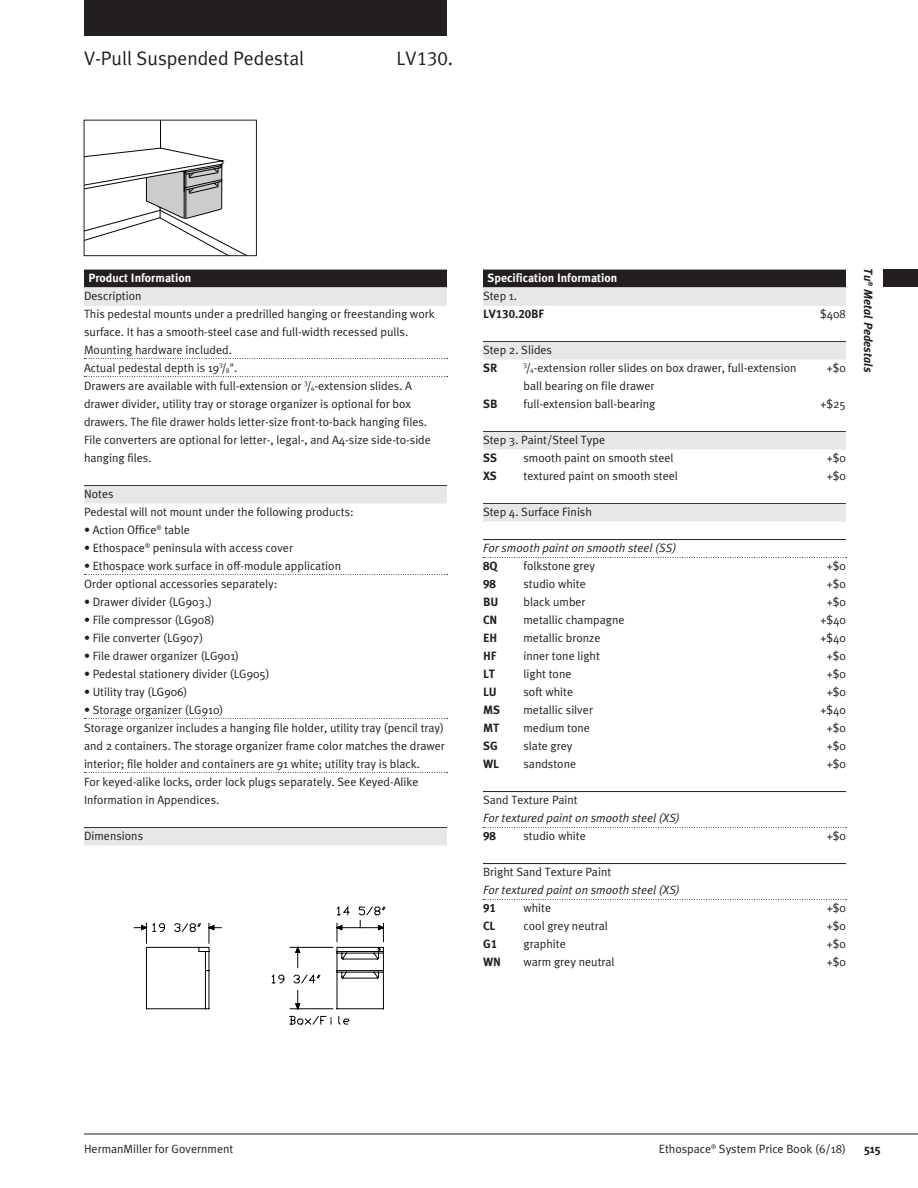
<style>
.page{position:relative;width:918px;height:1188px;background:#fff}
.page>*{position:absolute;margin:0;border:0;box-sizing:border-box;transform-origin:0 0}
.t1{font:19.5px "Meta HM";color:#231f20}
.t2{font:19.5px "Meta Caps HM";color:#231f20}
.t3{font:12px/18px "Meta HM";color:#231f20}
.t4{font:italic 12px "Meta HM";color:#231f20}
.t5{font:700 12px "Meta Caps HM";color:#231f20}
.t6{font:700 12px "Meta HM";color:#fff}
.t7{font:italic 700 12px "Meta HM";color:#231f20}
.t8{font:700 12px "Meta HM";color:#231f20}
.s1{font-family:"Meta Caps HM"}
.s2{font-family:"Meta Caps HM";font-size:7.05px}
.s3{font-style:italic}
</style>
<div class="page">
<div style="left:84px;top:0;width:363px;height:36px;background:#231f20"></div>
<hr style="left:84px;top:1134px;width:834px;height:1px;background:#231f20">
<div style="left:884px;top:269px;width:34px;height:18px;background:#231f20"></div>
<div style="left:84px;top:270px;width:363px;height:18px;background:#231f20"></div>
<div style="left:84px;top:288px;width:363px;height:18px;background:#e6e7e9"></div>
<svg style="left:84px;top:358px;width:364px;height:1px"></svg>
<svg style="left:84px;top:376px;width:364px;height:1px"></svg>
<hr style="left:84px;top:485px;width:363px;height:1px;background:#231f20">
<div style="left:84px;top:486px;width:363px;height:18px;background:#e6e7e9"></div>
<svg style="left:84px;top:574px;width:364px;height:1px"></svg>
<svg style="left:84px;top:718px;width:364px;height:1px"></svg>
<svg style="left:84px;top:772px;width:364px;height:1px"></svg>
<hr style="left:84px;top:827px;width:363px;height:1px;background:#231f20">
<div style="left:84px;top:828px;width:363px;height:18px;background:#e6e7e9"></div>
<svg style="left:133px;top:905px;width:253px;height:120px"></svg>
<div style="left:483px;top:270px;width:363px;height:18px;background:#231f20"></div>
<div style="left:483px;top:288px;width:363px;height:18px;background:#e6e7e9"></div>
<hr style="left:483px;top:341px;width:363px;height:1px;background:#231f20">
<div style="left:483px;top:342px;width:363px;height:18px;background:#e6e7e9"></div>
<hr style="left:483px;top:431px;width:363px;height:1px;background:#231f20">
<div style="left:483px;top:432px;width:363px;height:18px;background:#e6e7e9"></div>
<hr style="left:483px;top:503px;width:363px;height:1px;background:#231f20">
<div style="left:483px;top:504px;width:363px;height:18px;background:#e6e7e9"></div>
<hr style="left:483px;top:539px;width:363px;height:1px;background:#231f20">
<svg style="left:483px;top:557px;width:364px;height:1px"></svg>
<hr style="left:483px;top:791px;width:363px;height:1px;background:#231f20">
<svg style="left:483px;top:827px;width:364px;height:1px"></svg>
<hr style="left:483px;top:863px;width:363px;height:1px;background:#231f20">
<svg style="left:483px;top:899px;width:364px;height:1px"></svg>
<svg style="left:86px;top:122px;width:159px;height:132px"></svg>
<div style="left:84px;top:120px;width:172px;height:136px;border:1px solid #231f20"></div>
<h1 class="t1" style="left:84px;top:47px;width:222px">V-Pull Suspended Pedestal</h1>
<h1 class="t2" style="left:397px;top:47px;width:58px">LV130.</h1>
<p class="t6" style="left:88px;top:271px;width:104px">Product Information</p>
<p class="t3" style="left:84px;top:287px;width:352px">Description<br>This pedestal mounts under a predrilled hanging or freestanding work surface. It has a smooth-steel case and full-width recessed pulls.<br>Mounting hardware included.<br>Actual pedestal depth is 19<sup>3</sup><span class="s1">/</span><span class="s2">8</span><span class="s3">"</span>.<br>Drawers are available with full-extension or <sup>3</sup><span class="s1">/</span><span class="s2">4</span>-extension slides. A drawer divider, utility tray or storage organizer is optional for box drawers. The file drawer holds letter-size front-to-back hanging files.<br>File converters are optional for letter‑, legal‑, and A4-size side-to-side hanging files.</p>
<p class="t3" style="left:84px;top:485px;width:271px">Notes<br>Pedestal will not mount under the following products:</p>
<p class="t3" style="left:84px;top:521px;width:107px">• Action Office® table</p>
<p class="t3" style="left:84px;top:539px;width:211px">• Ethospace® peninsula with access cover</p>
<p class="t3" style="left:84px;top:557px;width:259px">• Ethospace work surface in off-module application<br>Order optional accessories separately:</p>
<p class="t3" style="left:84px;top:593px;width:130px">• Drawer divider (LG903.)</p>
<p class="t3" style="left:84px;top:611px;width:132px">• File compressor (LG908)</p>
<p class="t3" style="left:84px;top:629px;width:121px">• File converter (LG907)</p>
<p class="t3" style="left:84px;top:647px;width:157px">• File drawer organizer (LG901)</p>
<p class="t3" style="left:84px;top:665px;width:187px">• Pedestal stationery divider (LG905)</p>
<p class="t3" style="left:84px;top:683px;width:105px">• Utility tray (LG906)</p>
<p class="t3" style="left:84px;top:701px;width:362px">• Storage organizer (LG910)<br>Storage organizer includes a hanging file holder, utility tray (pencil tray) and 2 containers. The storage organizer frame color matches the drawer interior; file holder and containers are 91 white; utility tray is black.<br>For keyed-alike locks, order lock plugs separately. See Keyed-Alike Information in Appendices.</p>
<p class="t3" style="left:84px;top:827px;width:61px">Dimensions</p>
<p class="t6" style="left:488px;top:271px;width:131px">Specification Information</p>
<p class="t3" style="left:483px;top:287px;width:36px">Step 1.</p>
<p class="t5" style="left:483px;top:307px;width:63px">LV130.20BF</p>
<p class="t3" style="left:820px;top:305px;width:27px">$408</p>
<p class="t3" style="left:483px;top:341px;width:71px">Step 2. Slides</p>
<p class="t5" style="left:483px;top:361px;width:16px">SR</p>
<p class="t3" style="left:827px;top:359px;width:21px">+$0</p>
<p class="t3" style="left:524px;top:359px;width:275px"><sup>3</sup><span class="s1">/</span><span class="s2">4</span>-extension roller slides on box drawer, full-extension ball bearing on file drawer</p>
<p class="t5" style="left:483px;top:397px;width:16px">SB</p>
<p class="t3" style="left:524px;top:395px;width:133px">full-extension ball-bearing</p>
<p class="t3" style="left:821px;top:395px;width:27px">+$25</p>
<p class="t3" style="left:483px;top:431px;width:124px">Step 3. Paint/Steel Type</p>
<p class="t5" style="left:483px;top:451px;width:16px">SS</p>
<p class="t3" style="left:524px;top:449px;width:152px">smooth paint on smooth steel</p>
<p class="t3" style="left:827px;top:449px;width:21px">+$0</p>
<p class="t5" style="left:483px;top:469px;width:15px">XS</p>
<p class="t3" style="left:524px;top:467px;width:156px">textured paint on smooth steel</p>
<p class="t3" style="left:827px;top:467px;width:21px">+$0</p>
<p class="t3" style="left:483px;top:503px;width:110px">Step 4. Surface Finish</p>
<p class="t4" style="left:483px;top:541px;width:195px">For smooth paint on smooth steel (SS)</p>
<p class="t5" style="left:483px;top:559px;width:16px">8Q</p>
<p class="t3" style="left:523px;top:557px;width:73px">folkstone grey</p>
<p class="t3" style="left:827px;top:557px;width:21px">+$0</p>
<p class="t5" style="left:483px;top:577px;width:14px">98</p>
<p class="t3" style="left:523px;top:575px;width:64px">studio white</p>
<p class="t3" style="left:827px;top:575px;width:21px">+$0</p>
<p class="t5" style="left:483px;top:595px;width:17px">BU</p>
<p class="t3" style="left:523px;top:593px;width:64px">black umber</p>
<p class="t3" style="left:827px;top:593px;width:21px">+$0</p>
<p class="t5" style="left:483px;top:613px;width:16px">CN</p>
<p class="t3" style="left:523px;top:611px;width:102px">metallic champagne</p>
<p class="t3" style="left:821px;top:611px;width:27px">+$40</p>
<p class="t5" style="left:483px;top:631px;width:16px">EH</p>
<p class="t3" style="left:523px;top:629px;width:79px">metallic bronze</p>
<p class="t3" style="left:821px;top:629px;width:27px">+$40</p>
<p class="t5" style="left:483px;top:649px;width:15px">HF</p>
<p class="t3" style="left:523px;top:647px;width:78px">inner tone light</p>
<p class="t3" style="left:827px;top:647px;width:21px">+$0</p>
<p class="t5" style="left:483px;top:667px;width:14px">LT</p>
<p class="t3" style="left:523px;top:665px;width:49px">light tone</p>
<p class="t3" style="left:827px;top:665px;width:21px">+$0</p>
<p class="t5" style="left:483px;top:685px;width:15px">LU</p>
<p class="t3" style="left:523px;top:683px;width:51px">soft white</p>
<p class="t3" style="left:827px;top:683px;width:21px">+$0</p>
<p class="t5" style="left:483px;top:703px;width:19px">MS</p>
<p class="t3" style="left:523px;top:701px;width:71px">metallic silver</p>
<p class="t3" style="left:821px;top:701px;width:27px">+$40</p>
<p class="t5" style="left:483px;top:721px;width:18px">MT</p>
<p class="t3" style="left:523px;top:719px;width:68px">medium tone</p>
<p class="t3" style="left:827px;top:719px;width:21px">+$0</p>
<p class="t5" style="left:483px;top:739px;width:16px">SG</p>
<p class="t3" style="left:524px;top:737px;width:51px">slate grey</p>
<p class="t3" style="left:827px;top:737px;width:21px">+$0</p>
<p class="t5" style="left:483px;top:757px;width:18px">WL</p>
<p class="t3" style="left:523px;top:755px;width:54px">sandstone</p>
<p class="t3" style="left:827px;top:755px;width:21px">+$0</p>
<p class="t3" style="left:483px;top:791px;width:96px">Sand Texture Paint</p>
<p class="t4" style="left:483px;top:811px;width:199px">For textured paint on smooth steel (XS)</p>
<p class="t5" style="left:483px;top:829px;width:14px">98</p>
<p class="t3" style="left:523px;top:827px;width:64px">studio white</p>
<p class="t3" style="left:827px;top:827px;width:21px">+$0</p>
<p class="t3" style="left:483px;top:863px;width:130px">Bright Sand Texture Paint</p>
<p class="t4" style="left:483px;top:883px;width:199px">For textured paint on smooth steel (XS)</p>
<p class="t5" style="left:483px;top:901px;width:14px">91</p>
<p class="t3" style="left:523px;top:899px;width:29px">white</p>
<p class="t3" style="left:827px;top:899px;width:21px">+$0</p>
<p class="t5" style="left:483px;top:919px;width:14px">CL</p>
<p class="t3" style="left:523px;top:917px;width:86px">cool grey neutral</p>
<p class="t3" style="left:827px;top:917px;width:21px">+$0</p>
<p class="t5" style="left:483px;top:937px;width:16px">G1</p>
<p class="t3" style="left:523px;top:935px;width:44px">graphite</p>
<p class="t3" style="left:827px;top:935px;width:21px">+$0</p>
<p class="t5" style="left:483px;top:955px;width:20px">WN</p>
<p class="t3" style="left:523px;top:953px;width:93px">warm grey neutral</p>
<p class="t3" style="left:827px;top:953px;width:21px">+$0</p>
<p class="t7" style="left:875px;top:268px;width:106px;rotate:90deg">Tu® Metal Pedestals</p>
<p class="t3" style="left:84px;top:1139px;width:151px">HermanMiller for Government</p>
<p class="t3" style="left:659px;top:1139px;width:189px">Ethospace® System Price Book (6/18)</p>
<p class="t8" style="left:864px;top:1141px;width:18px">515</p>
</div>
